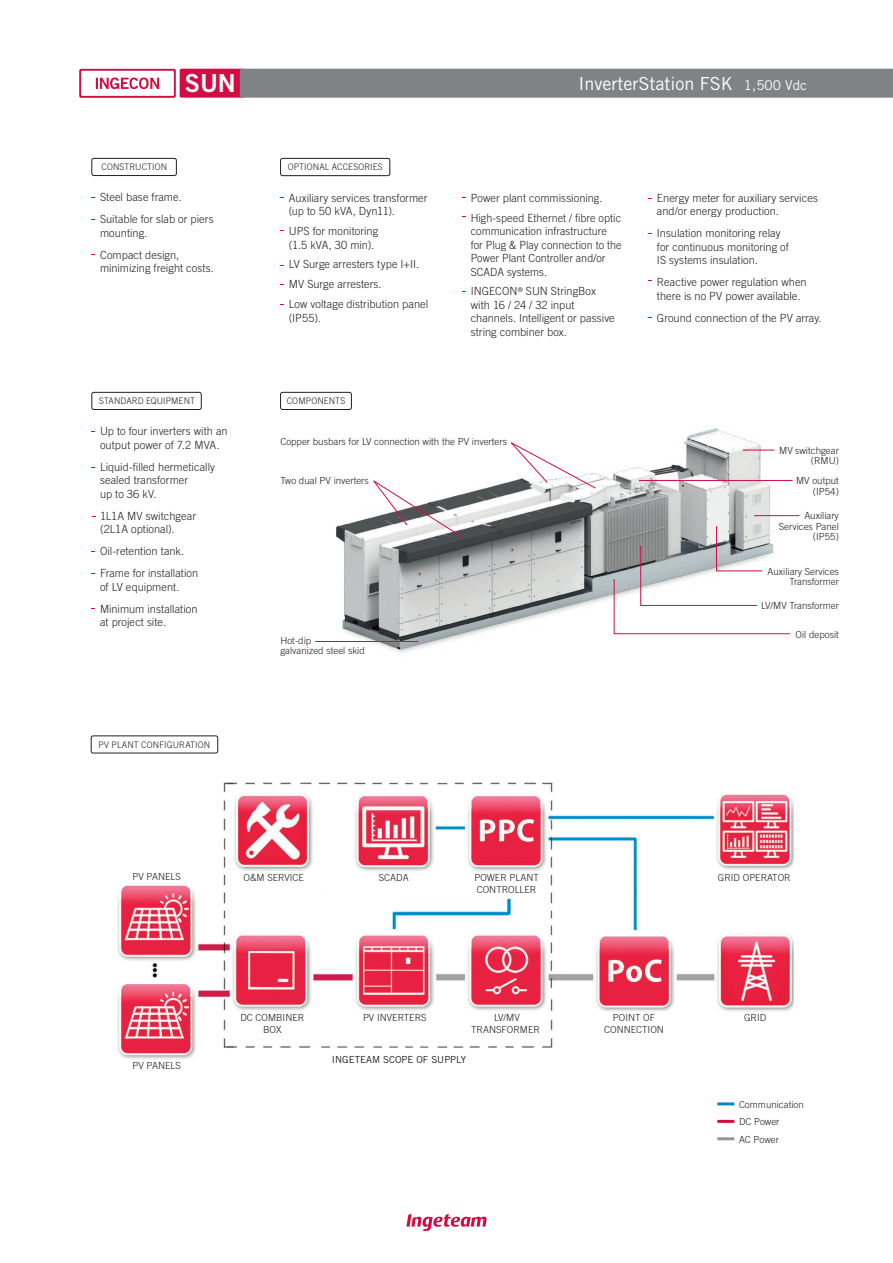
<style>
.page{position:relative;width:893px;height:1263px;background:#fff}
.page>*{position:absolute;margin:0;border:0;box-sizing:border-box;transform-origin:0 0}
.t1{font:24.9px "Trade Gothic LT Std Bd 2";color:#fff}
.t2{font:18px "Trade Gothic LT Std";color:#fff}
.protecciones_y_acces{font:300 11.25px/13.5px "Trade Gothic LT Std";letter-spacing:.005em;color:#231f20}
.protecciones_y_acces-2{font:300 11.25px/13.5px "Trade Gothic LT Std";letter-spacing:.005em;color:#231f20;scale:.96 1}
.texto_esquemas{font:300 9.75px/10.5px "Trade Gothic LT Std";color:#231f20;text-align:right}
.texto_esquemas-2{font:9.75px "Trade Gothic LT Std";color:#231f20}
.Nuevo_texto_columnas{font:300 9px "Trade Gothic LT Std";letter-spacing:.015em;color:#231f20}
.s1{font-size:13.5px}
</style>
<div class="page">
<svg style="left:406px;top:1214px;width:81px;height:17px"></svg>
<svg style="left:79px;top:69px;width:97px;height:29px"></svg>
<div style="left:81px;top:71px;width:93px;height:25px;background:#fff"></div>
<svg style="left:96px;top:78px;width:63px;height:11px"></svg>
<svg style="left:180px;top:69px;width:713px;height:29px;background:#887981"></svg>
<img style="left:107px;top:736px;width:686px;height:370px">
<div style="left:91px;top:736px;width:127px;height:17px;border:1px solid #231f20;border-radius:2px"></div>
<hr style="left:717px;top:1102px;width:17px;height:3px;background:#0089cf">
<hr style="left:717px;top:1120px;width:17px;height:3px;background:#d20d44">
<hr style="left:717px;top:1137px;width:17px;height:3px;background:#939598">
<img style="left:336px;top:428px;width:457px;height:225px">
<hr style="left:315px;top:641px;width:103px;height:1px;background:#d20d44">
<hr style="left:755px;top:515px;width:44px;height:1px;background:#d20d44">
<hr style="left:640px;top:480px;width:152px;height:1px;background:#d20d44">
<hr style="left:744px;top:450px;width:30px;height:1px;background:#d20d44">
<svg style="left:372px;top:479px;width:90px;height:58px"></svg>
<svg style="left:510px;top:441px;width:85px;height:47px"></svg>
<svg style="left:613px;top:526px;width:177px;height:108px"></svg>
<div style="left:92px;top:158px;width:85px;height:18px;border:1px solid #231f20;border-radius:2px"></div>
<div style="left:92px;top:392px;width:109px;height:18px;border:1px solid #231f20;border-radius:2px"></div>
<div style="left:280px;top:158px;width:110px;height:18px;border:1px solid #231f20;border-radius:2px"></div>
<div style="left:280px;top:392px;width:72px;height:18px;border:1px solid #231f20;border-radius:2px"></div>
<h1 class="t1" style="left:185px;top:68px;width:53px">SUN</h1>
<p class="Nuevo_texto_columnas" style="left:101px;top:162px;width:67px">CONSTRUCTION</p>
<p class="protecciones_y_acces" style="left:100px;top:190px;width:83px">Steel base frame.</p>
<p class="protecciones_y_acces" style="left:100px;top:212px;width:115px">Suitable for slab or piers mounting.</p>
<p class="protecciones_y_acces" style="left:100px;top:248px;width:115px">Compact design, minimizing freight costs.</p>
<p class="Nuevo_texto_columnas" style="left:99px;top:396px;width:97px">STANDARD EQUIPMENT</p>
<p class="protecciones_y_acces" style="left:100px;top:424px;width:129px">Up to four inverters with an output power of 7.2 MVA.</p>
<p class="protecciones_y_acces" style="left:100px;top:460px;width:117px">Liquid-filled hermetically sealed transformer<br>up to 36 kV.</p>
<p class="protecciones_y_acces" style="left:100px;top:509px;width:97px">1L1A MV switchgear (2L1A optional).</p>
<p class="protecciones_y_acces" style="left:100px;top:544px;width:86px">Oil-retention tank.</p>
<p class="protecciones_y_acces" style="left:100px;top:566px;width:100px">Frame for installation of LV equipment.</p>
<p class="protecciones_y_acces" style="left:100px;top:602px;width:99px">Minimum installation at project site.</p>
<p class="Nuevo_texto_columnas" style="left:99px;top:739px;width:113px">PV PLANT CONFIGURATION</p>
<p class="Nuevo_texto_columnas" style="left:288px;top:162px;width:96px">OPTIONAL ACCESORIES</p>
<p class="protecciones_y_acces" style="left:289px;top:191px;width:140px">Auxiliary services transformer (up to 50 kVA, Dyn11).</p>
<p class="protecciones_y_acces" style="left:289px;top:224px;width:91px">UPS for monitoring (1.5 kVA, 30 min).</p>
<p class="protecciones_y_acces" style="left:289px;top:258px;width:132px">LV Surge arresters type I+II.</p>
<p class="protecciones_y_acces" style="left:289px;top:277px;width:94px">MV Surge arresters.</p>
<p class="protecciones_y_acces" style="left:289px;top:297px;width:141px">Low voltage distribution panel (IP55).</p>
<p class="Nuevo_texto_columnas" style="left:287px;top:396px;width:60px">COMPONENTS</p>
<p class="t2" style="left:578px;top:73px;width:230px">InverterStation FSK <span class="s1">1,500 Vdc</span></p>
<p class="protecciones_y_acces" style="left:471px;top:191px;width:133px">Power plant commissioning.</p>
<p class="protecciones_y_acces-2" style="left:471px;top:211px;width:159px">High-speed Ethernet / fibre optic communication infrastructure for Plug &amp; Play connection to the<br>Power Plant Controller and/or<br>SCADA systems.</p>
<p class="protecciones_y_acces" style="left:471px;top:285px;width:146px">INGECON<sup>®</sup> SUN StringBox with 16 / 24 / 32 input channels. Intelligent or passive string combiner box.</p>
<p class="protecciones_y_acces" style="left:657px;top:191px;width:163px">Energy meter for auxiliary services and/or energy production.</p>
<p class="protecciones_y_acces" style="left:657px;top:226px;width:133px">Insulation monitoring relay for continuous monitoring of<br>IS systems insulation.</p>
<p class="protecciones_y_acces" style="left:657px;top:275px;width:151px">Reactive power regulation when there is no PV power available.</p>
<p class="protecciones_y_acces" style="left:657px;top:311px;width:166px">Ground connection of the PV array.</p>
<p class="texto_esquemas" style="left:280px;top:436px;width:228px">Copper busbars for LV connection with the PV inverters</p>
<p class="texto_esquemas" style="left:280px;top:475px;width:90px">Two dual PV inverters</p>
<p class="texto_esquemas" style="left:280px;top:635px;width:86px;text-align:left">Hot-dip<br>galvanized steel skid</p>
<p class="texto_esquemas" style="left:779px;top:445px;width:61px">MV switchgear (RMU)</p>
<p class="texto_esquemas" style="left:796px;top:475px;width:44px">MV output (IP54)</p>
<p class="texto_esquemas" style="left:779px;top:511px;width:62px">Auxiliary<br>Services Panel (IP55)</p>
<p class="texto_esquemas" style="left:767px;top:566px;width:73px">Auxiliary Services<br>Transformer</p>
<p class="texto_esquemas" style="left:761px;top:600px;width:79px">LV/MV Transformer</p>
<p class="texto_esquemas" style="left:796px;top:629px;width:45px">Oil deposit</p>
<p class="texto_esquemas" style="left:132px;top:871px;width:50px">PV PANELS</p>
<p class="texto_esquemas" style="left:718px;top:872px;width:74px">GRID OPERATOR</p>
<p class="texto_esquemas" style="left:244px;top:872px;width:62px">O&amp;M SERVICE</p>
<p class="texto_esquemas" style="left:379px;top:872px;width:31px">SCADA</p>
<p class="texto_esquemas" style="left:474px;top:871px;width:66px;line-height:12px;text-align:left">POWER PLANT<br>CONTROLLER</p>
<p class="texto_esquemas" style="left:132px;top:1060px;width:50px">PV PANELS</p>
<p class="texto_esquemas" style="left:240px;top:1011px;width:65px;line-height:12px;text-align:center">DC COMBINER<br>BOX</p>
<p class="texto_esquemas" style="left:471px;top:1011px;width:70px;line-height:12px;text-align:center">LV/MV<br>TRANSFORMER</p>
<p class="texto_esquemas" style="left:363px;top:1012px;width:65px">PV INVERTERS</p>
<p class="texto_esquemas" style="left:604px;top:1011px;width:61px;line-height:12px;text-align:center">POINT OF<br>CONNECTION</p>
<p class="texto_esquemas-2" style="left:332px;top:1054px;width:136px">INGETEAM SCOPE OF SUPPLY</p>
<p class="texto_esquemas" style="left:744px;top:1012px;width:24px">GRID</p>
<p class="texto_esquemas" style="left:739px;top:1099px;width:66px">Communication</p>
<p class="texto_esquemas" style="left:739px;top:1116px;width:42px">DC Power</p>
<p class="texto_esquemas" style="left:739px;top:1134px;width:41px">AC Power</p>
</div>
